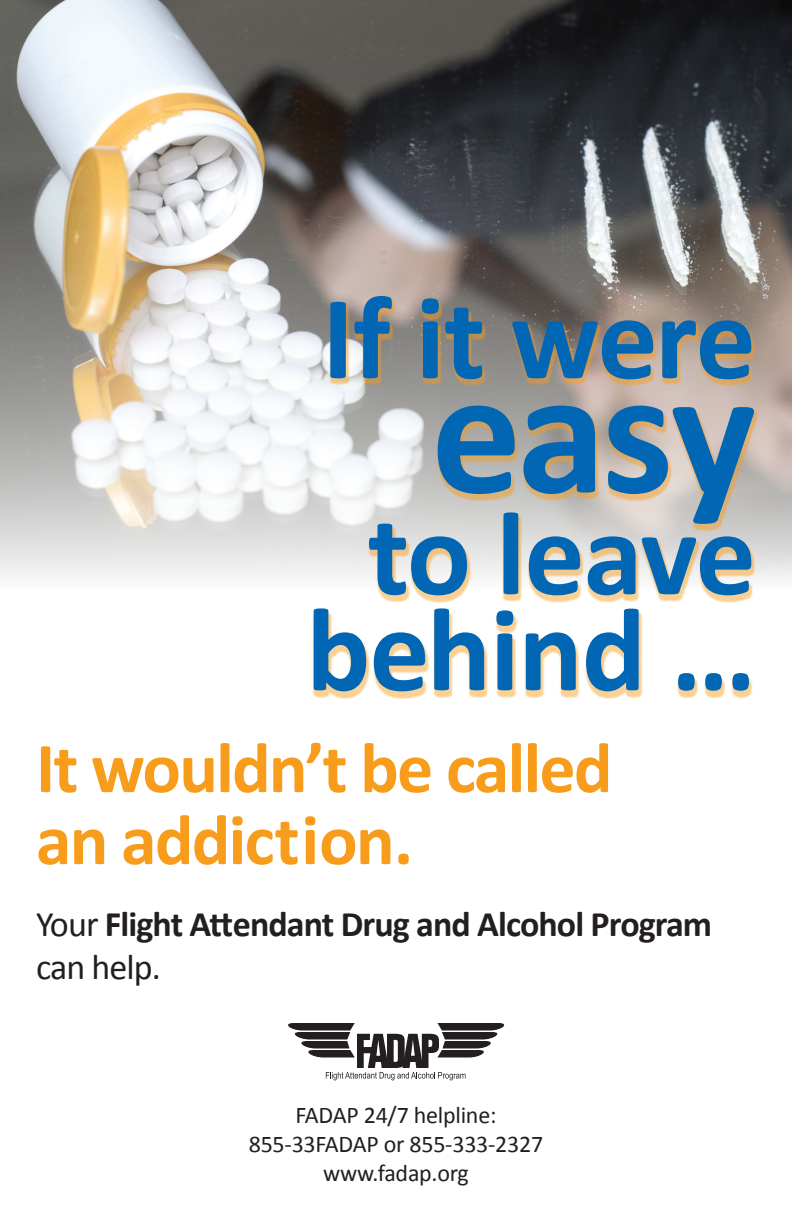
<style>
.page{position:relative;width:792px;height:1224px;background:#fff}
.page>*{position:absolute;margin:0;border:0;box-sizing:border-box;transform-origin:0 0}
.t1{font:700 180px "Calibri";color:#0166b3}
.t2{font:700 120px "Calibri";letter-spacing:-.01em;color:#0166b3}
.t3{font:700 72px/72px "Calibri";letter-spacing:-.025em;color:#f89c1c}
.t4{font:700 36px/43.2px "Calibri";letter-spacing:-.025em;color:#231f20}
.t5{font:24px "Calibri";letter-spacing:-.01em;color:#231f20}
.s1{font-weight:400}
</style>
<div class="page">
<img style="left:0;top:0;width:792px;height:580px">
<div style="left:312px;top:297px;width:447px;height:402px;background:#f89c1c;opacity:.5"></div>
<svg style="left:288px;top:1023px;width:216px;height:57px"></svg>
<p class="t2" style="left:322px;top:261px;width:435px">If it were</p>
<p class="t1" style="left:431px;top:317px;width:326px">easy</p>
<p class="t2" style="left:368px;top:477px;width:390px">to leave</p>
<p class="t2" style="left:306px;top:573px;width:451px">behind …</p>
<p class="t3" style="left:36px;top:732px;width:578px">It wouldn’t be called an addiction.</p>
<p class="t4" style="left:36px;top:902px;width:678px"><span class="s1">Your</span> Flight Attendant Drug and Alcohol Program <span class="s1">can help.</span></p>
<p class="t5" style="left:296px;top:1100px;width:202px">FADAP 24/7 helpline:</p>
<p class="t5" style="left:249px;top:1129px;width:296px">855-33FADAP or 855-333-2327</p>
<p class="t5" style="left:323px;top:1158px;width:147px">www.fadap.org</p>
</div>
